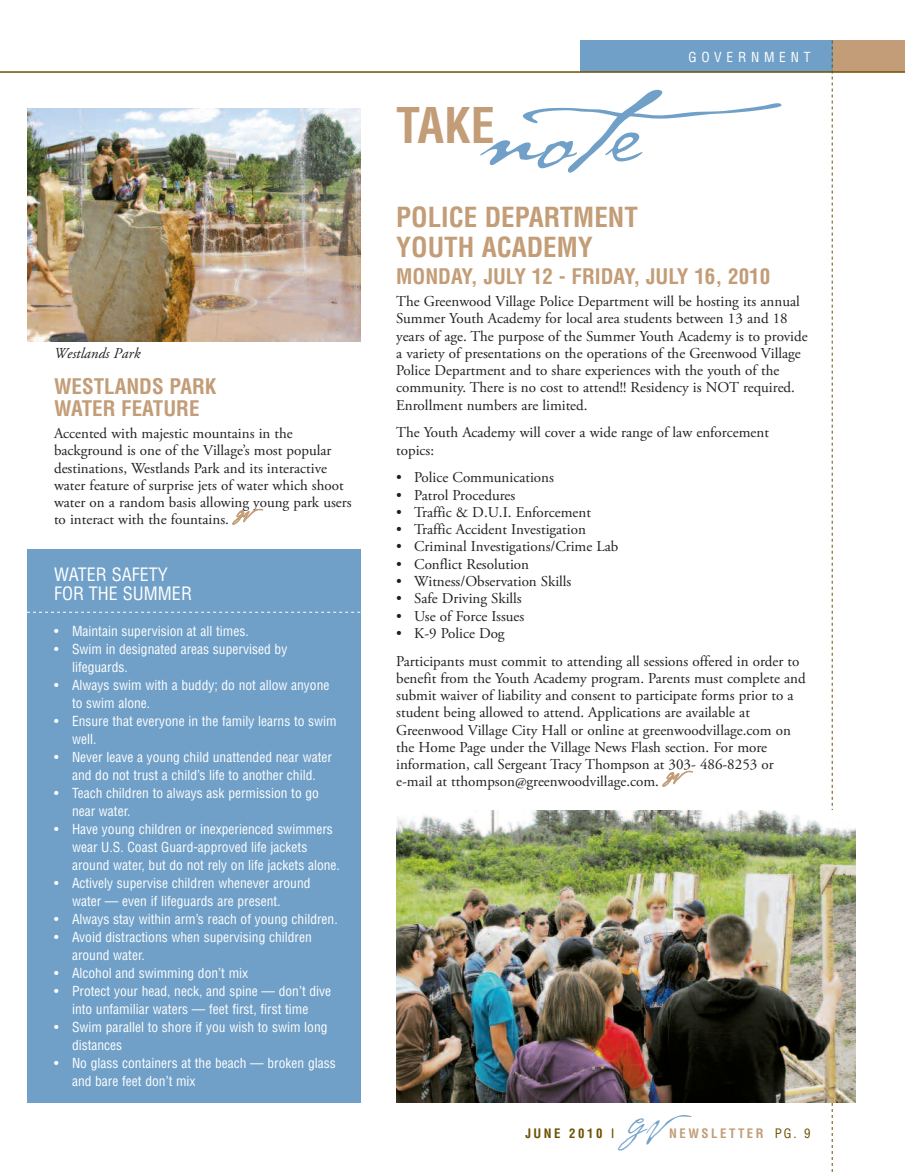
<style>
.page{position:relative;width:905px;height:1175px;background:#fff}
.page>*{position:absolute;margin:0;border:0;box-sizing:border-box;transform-origin:0 0}
.t1{font:123px "P22 Cezanne";color:#70a0c8}
.t2{font:700 condensed 48px "Helvetica";color:#c39d77}
.t3{font:30px "P22 Cezanne";color:#70a0c8}
.t4{font:700 condensed 27px/30px "Helvetica";color:#c39d77}
.t5{font:700 condensed 21px/22.5px "Helvetica";color:#c39d77}
.t6{font:condensed 18px/19.5px "Helvetica";color:#fff}
.t7{font:15px/17.2px "Adobe Garamond Pro";color:#231f20}
.t8{font:italic 15px "Adobe Garamond Pro";color:#231f20}
.t9{font:condensed 13.5px/18px "Helvetica";color:#fff}
.t10{font:condensed 13.5px "Helvetica";letter-spacing:.35em;color:#fff}
.t11{font:700 condensed 12.75px "Helvetica";letter-spacing:.2em;color:#c39d77}
.t12{font:700 condensed 12.75px "Helvetica";letter-spacing:.2em;color:#6d5102}
.s1{font-weight:400;color:#6d5102}
</style>
<div class="page">
<svg style="left:232px;top:509px;width:31px;height:15px"></svg>
<div style="left:832px;top:40px;width:72px;height:32px;background:#c39d77"></div>
<div style="left:580px;top:40px;width:252px;height:32px;background:#70a0c8"></div>
<hr style="left:0;top:71px;width:904px;height:2px;background:#6d5102">
<svg style="left:831px;top:40px;width:1px;height:1132px"></svg>
<img style="left:27px;top:108px;width:333px;height:234px">
<div style="left:27px;top:549px;width:333px;height:553px;background:#70a0c8"></div>
<svg style="left:27px;top:612px;width:333px;height:1px"></svg>
<svg style="left:662px;top:771px;width:31px;height:15px"></svg>
<img style="left:396px;top:810px;width:459px;height:292px">
<p class="t8" style="left:54px;top:347px;width:88px">Westlands Park</p>
<h3 class="t5" style="left:54px;top:375px;width:164px">WESTLANDS PARK<br>WATER FEATURE</h3>
<p class="t7" style="left:54px;top:426px;width:299px">Accented with majestic mountains in the background is one of the Village’s most popular destinations, Westlands Park and its interactive water feature of surprise jets of water which shoot water on a random basis allowing young park users to interact with the fountains. <sup>GV</sup></p>
<p class="t6" style="left:54px;top:565px;width:139px">WATER SAFETY<br>FOR THE SUMMER</p>
<p class="t9" style="left:54px;top:622px;width:196px">• Maintain supervision at all times.</p>
<p class="t9" style="left:72px;top:640px;width:217px;text-indent:-18px">• Swim in designated areas supervised by lifeguards.</p>
<p class="t9" style="left:72px;top:676px;width:259px;text-indent:-18px">• Always swim with a buddy; do not allow anyone to swim alone.</p>
<p class="t9" style="left:72px;top:712px;width:266px;text-indent:-18px">• Ensure that everyone in the family learns to swim well.</p>
<p class="t9" style="left:54px;top:748px;width:279px;text-align:center">• Never leave a young child unattended near water and do not trust a child’s life to another child.</p>
<p class="t9" style="left:72px;top:784px;width:248px;text-indent:-18px">• Teach children to always ask permission to go near water.</p>
<p class="t9" style="left:72px;top:820px;width:269px;text-indent:-18px">• Have young children or inexperienced swimmers wear U.S. Coast Guard-approved life jackets around water, but do not rely on life jackets alone.</p>
<p class="t9" style="left:72px;top:874px;width:240px;text-indent:-18px">• Actively supervise children whenever around water — even if lifeguards are present.</p>
<p class="t9" style="left:54px;top:910px;width:285px">• Always stay within arm’s reach of young children.</p>
<p class="t9" style="left:72px;top:928px;width:241px;text-indent:-18px">• Avoid distractions when supervising children around water.</p>
<p class="t9" style="left:54px;top:964px;width:196px">• Alcohol and swimming don’t mix</p>
<p class="t9" style="left:54px;top:982px;width:279px;text-align:center">• Protect your head, neck, and spine — don’t dive into unfamiliar waters — feet first, first time</p>
<p class="t9" style="left:72px;top:1018px;width:257px;text-indent:-18px">• Swim parallel to shore if you wish to swim long distances</p>
<p class="t9" style="left:72px;top:1054px;width:265px;text-indent:-18px">• No glass containers at the beach — broken glass and bare feet don’t mix</p>
<p class="t10" style="left:688px;top:49px;width:124px">GOVERNMENT</p>
<h1 class="t1" style="left:483px;top:46px;width:352px">note</h1>
<h2 class="t2" style="left:396px;top:99px;width:100px">TAKE</h2>
<h3 class="t4" style="left:396px;top:203px;width:243px">POLICE DEPARTMENT<br>YOUTH ACADEMY</h3>
<h3 class="t5" style="left:396px;top:266px;width:375px">MONDAY, JULY 12 - FRIDAY, JULY 16, 2010</h3>
<p class="t7" style="left:396px;top:294px;width:413px">The Greenwood Village Police Department will be hosting its annual Summer Youth Academy for local area students between 13 and 18 years of age. The purpose of the Summer Youth Academy is to provide a variety of presentations on the operations of the Greenwood Village Police Department and to share experiences with the youth of the community. There is no cost to attend!! Residency is NOT required.<br>Enrollment numbers are limited.</p>
<p class="t7" style="left:396px;top:425px;width:374px">The Youth Academy will cover a wide range of law enforcement topics:</p>
<p class="t7" style="left:396px;top:470px;width:159px">• Police Communications</p>
<p class="t7" style="left:396px;top:487px;width:121px">• Patrol Procedures</p>
<p class="t7" style="left:396px;top:505px;width:196px">• Traffic &amp; D.U.I. Enforcement</p>
<p class="t7" style="left:396px;top:522px;width:191px">• Traffic Accident Investigation</p>
<p class="t7" style="left:396px;top:539px;width:224px">• Criminal Investigations/Crime Lab</p>
<p class="t7" style="left:396px;top:556px;width:134px">• Conflict Resolution</p>
<p class="t7" style="left:396px;top:574px;width:177px">• Witness/Observation Skills</p>
<p class="t7" style="left:396px;top:591px;width:127px">• Safe Driving Skills</p>
<p class="t7" style="left:396px;top:608px;width:130px">• Use of Force Issues</p>
<p class="t7" style="left:396px;top:620px;width:405px;line-height:27.8px">• K-9 Police Dog<br>Participants must commit to attending all sessions offered in order to</p>
<p class="t7" style="left:396px;top:670px;width:411px">benefit from the Youth Academy program. Parents must complete and submit waiver of liability and consent to participate forms prior to a student being allowed to attend. Applications are available at Greenwood Village City Hall or online at greenwoodvillage.com on the Home Page under the Village News Flash section. For more information, call Sergeant Tracy Thompson at 303- 486-8253 or e-mail at tthompson@greenwoodvillage.com. <sup>GV</sup></p>
<h3 class="t3" style="left:619px;top:1110px;width:73px">GV</h3>
<p class="t11" style="left:669px;top:1126px;width:143px">NEWSLETTER <span class="s1">PG. 9</span></p>
<p class="t12" style="left:525px;top:1126px;width:90px">JUNE 2010 |</p>
</div>
